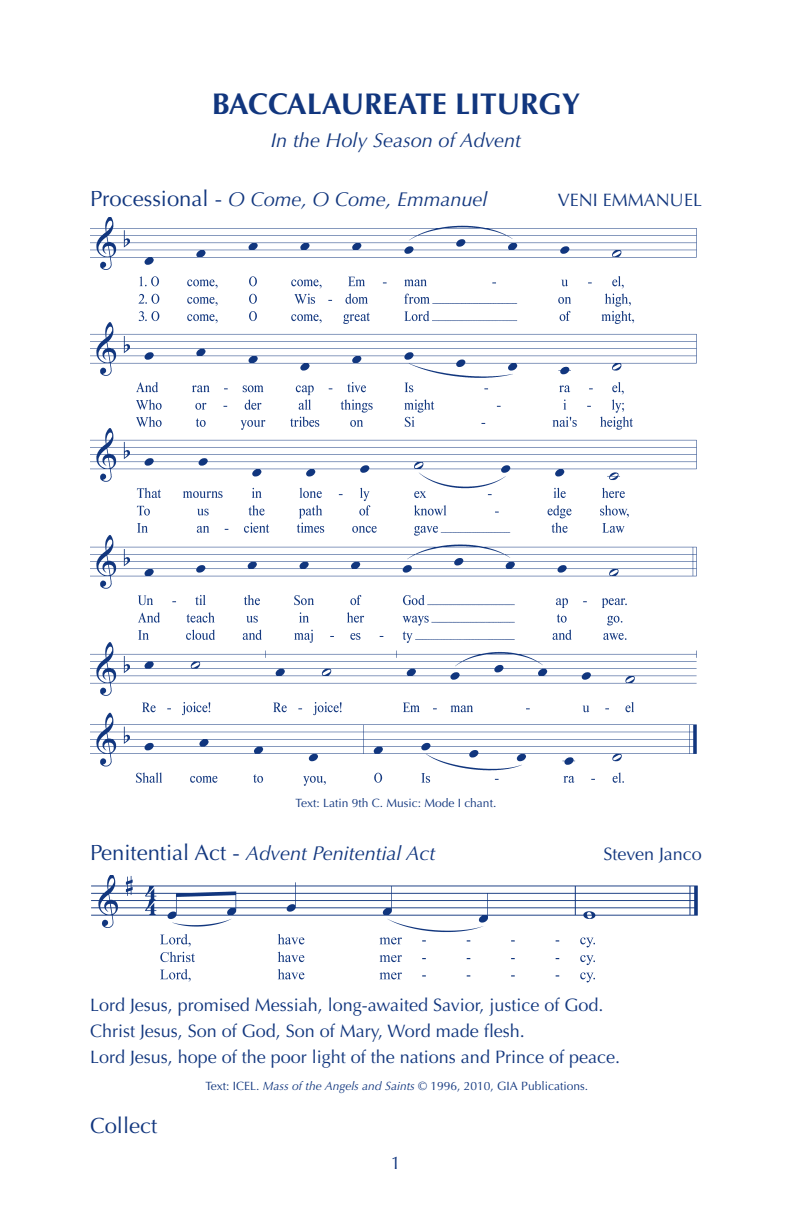
<style>
.page{position:relative;width:792px;height:1224px;background:#fff}
.page>*{position:absolute;margin:0;border:0;box-sizing:border-box;transform-origin:0 0}
.t1{font:700 30px "Optima";color:#11367e}
.t2{font:22px "Optima";color:#11367e}
.t3{font:italic 20px "Optima";color:#11367e}
.t4{font:18px/26px "Optima";color:#11367e}
.t5{font:12px "Optima";color:#11367e}
.s1{font-style:normal;font-size:22px}
.s2{font-style:italic}
</style>
<div class="page">
<img style="left:90px;top:218px;width:607px;height:568px">
<img style="left:91px;top:876px;width:607px;height:107px">
<h1 class="t1" style="left:212px;top:86px;width:370px">BACCALAUREATE LITURGY</h1>
<p class="t3" style="left:271px;top:128px;width:252px">In the Holy Season of Advent</p>
<p class="t3" style="left:90px;top:187px;width:399px"><span class="s1">Processional -</span> O Come, O Come, Emmanuel</p>
<p class="t4" style="left:558px;top:187px;width:146px">VENI EMMANUEL</p>
<p class="t5" style="left:296px;top:796px;width:202px">Text: Latin 9th C. Music: Mode I chant.</p>
<p class="t3" style="left:90px;top:841px;width:347px"><span class="s1">Penitential Act -</span> Advent Penitential Act</p>
<p class="t4" style="left:603px;top:841px;width:100px">Steven Janco</p>
<p class="t4" style="left:90px;top:993px;width:532px">Lord Jesus, promised Messiah, long-awaited Savior, justice of God.<br>Christ Jesus, Son of God, Son of Mary, Word made flesh.<br>Lord Jesus, hope of the poor light of the nations and Prince of peace.</p>
<p class="t2" style="left:90px;top:1113px;width:69px">Collect</p>
<p class="t5" style="left:205px;top:1079px;width:384px">Text: ICEL. <span class="s2">Mass of the Angels and Saints</span> © 1996, 2010, GIA Publications.</p>
<p class="t4" style="left:391px;top:1150px;width:12px">1</p>
</div>
